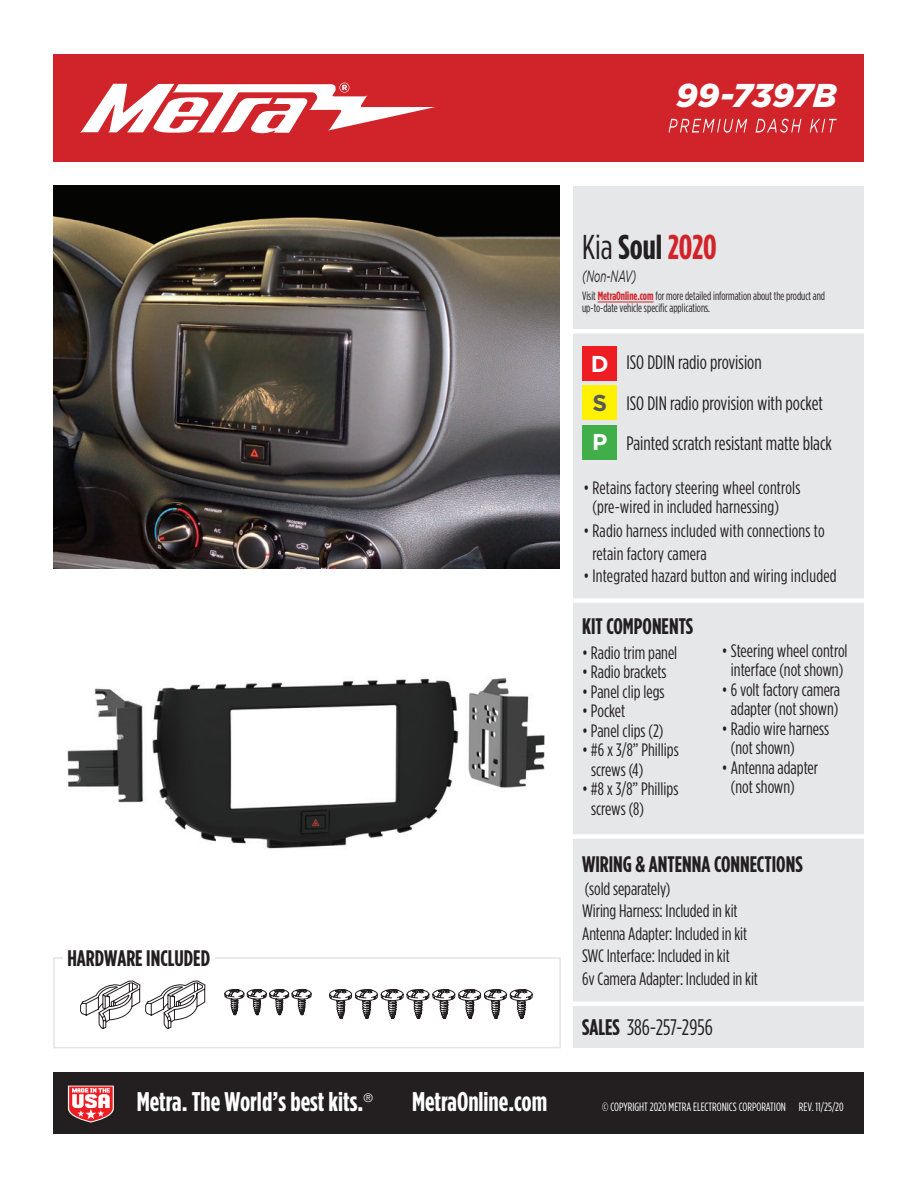
<style>
.page{position:relative;width:918px;height:1188px;background:#fff}
.page>*{position:absolute;margin:0;border:0;box-sizing:border-box;transform-origin:0 0}
.t1{font:700 34.5px "Gotham Condensed";color:#231f20}
.t2{font:italic 900 33px "Gotham";letter-spacing:-.015em;color:#fff}
.t3{font:700 27px "Gotham Condensed";color:#fff}
.t4{font:700 22.95px "Gotham";color:#fff}
.t5{font:700 22.95px "Gotham";color:#57585a}
.t6{font:700 22.5px "Gotham Condensed";color:#231f20}
.t7{font:22.5px "Gotham Condensed";color:#231f20}
.t8{font:19.5px/40.5px "Gotham Condensed";color:#231f20}
.t9{font:18px/19.5px "Gotham Condensed";color:#231f20}
.t10{font:italic 16.5px "Gotham";color:#231f20;scale:.6 1}
.t11{font:12px/12px "Gotham Condensed";color:#231f20;scale:.93 1}
.t12{font:12px "Gotham Condensed";color:#fff}
.t13{font:300 12px "Helvetica Neue";color:#fff}
.s1{font-weight:400}
.s2{color:#d1232a}
.s3{font-weight:700;color:#d1232a}
.s4{font-weight:700}
</style>
<div class="page">
<div style="left:53px;top:1072px;width:810px;height:62px;background:#231f20"></div>
<div style="left:53px;top:54px;width:810px;height:108px;background:#d1232a"></div>
<svg style="left:80px;top:83px;width:355px;height:51px"></svg>
<svg style="left:669px;top:119px;width:168px;height:14px"></svg>
<div style="left:573px;top:186px;width:290px;height:862px;background:#e6e7e9"></div>
<svg style="left:67px;top:1085px;width:47px;height:38px;background:#d47679"></svg>
<div style="left:53px;top:957px;width:508px;height:91px;border:2px solid #e4e5e7"></div>
<svg style="left:225px;top:989px;width:86px;height:26px"></svg>
<svg style="left:329px;top:989px;width:203px;height:30px"></svg>
<svg style="left:80px;top:981px;width:126px;height:48px"></svg>
<div style="left:63px;top:947px;width:151px;height:24px;background:#fff"></div>
<hr style="left:573px;top:329px;width:295px;height:4px;background:#fff">
<div style="left:583px;top:346px;width:34px;height:35px;background:#ee1d23"></div>
<div style="left:583px;top:386px;width:34px;height:34px;background:#fff101"></div>
<div style="left:583px;top:425px;width:34px;height:35px;background:#40ae49"></div>
<div style="left:572px;top:598px;width:294px;height:5px;background:#fff"></div>
<div style="left:572px;top:834px;width:294px;height:5px;background:#fff"></div>
<hr style="left:572px;top:1002px;width:294px;height:4px;background:#fff">
<hr style="left:598px;top:302px;width:56px;height:1px;background:#d1232a">
<img style="left:53px;top:186px;width:506px;height:382px">
<img style="left:67px;top:677px;width:478px;height:172px">
<h2 class="t2" style="left:676px;top:77px;width:162px">99-7397B</h2>
<h1 class="t1" style="left:582px;top:228px;width:136px"><span class="s1">Kia</span> Soul <span class="s2">2020</span></h1>
<p class="t10" style="left:582px;top:267px;width:92px">(Non-NAV)</p>
<p class="t11" style="left:582px;top:290px;width:263px">Visit <span class="s3">MetraOnline.com</span> for more detailed information about the product and up-to-date vehicle specific applications.</p>
<p class="t8" style="left:626px;top:342px;width:207px">ISO DDIN radio provision<br>ISO DIN radio provision with pocket<br>Painted scratch resistant matte black</p>
<p class="t4" style="left:591px;top:350px;width:19px">D</p>
<p class="t5" style="left:593px;top:390px;width:16px">S</p>
<p class="t4" style="left:592px;top:429px;width:17px">P</p>
<p class="t9" style="left:592px;top:477px;width:210px;text-indent:-9px">• Retains factory steering wheel controls (pre-wired in included harnessing)</p>
<p class="t9" style="left:592px;top:519px;width:234px;line-height:22.5px;text-indent:-9px">• Radio harness included with connections to retain factory camera</p>
<p class="t9" style="left:583px;top:566px;width:255px">• Integrated hazard button and wiring included</p>
<p class="t6" style="left:67px;top:945px;width:144px">HARDWARE INCLUDED</p>
<p class="t6" style="left:582px;top:614px;width:113px">KIT COMPONENTS</p>
<p class="t9" style="left:582px;top:642px;width:97px">• Radio trim panel</p>
<p class="t9" style="left:582px;top:662px;width:86px">• Radio brackets</p>
<p class="t9" style="left:582px;top:681px;width:84px">• Panel clip legs</p>
<p class="t9" style="left:582px;top:701px;width:45px">• Pocket</p>
<p class="t9" style="left:582px;top:720px;width:83px">• Panel clips (2)</p>
<p class="t9" style="left:591px;top:740px;width:89px;text-indent:-9px">• #6 x 3/8” Phillips screws (4)</p>
<p class="t9" style="left:591px;top:779px;width:89px;text-indent:-9px">• #8 x 3/8” Phillips screws (8)</p>
<p class="t9" style="left:722px;top:641px;width:127px;text-align:center">• Steering wheel control interface (not shown)</p>
<p class="t9" style="left:722px;top:680px;width:120px;text-align:center">• 6 volt factory camera adapter (not shown)</p>
<p class="t9" style="left:731px;top:719px;width:100px;text-indent:-9px">• Radio wire harness (not shown)</p>
<p class="t9" style="left:731px;top:758px;width:89px;text-indent:-9px">• Antenna adapter (not shown)</p>
<p class="t6" style="left:582px;top:852px;width:222px">WIRING &amp; ANTENNA CONNECTIONS</p>
<p class="t9" style="left:582px;top:877px;width:178px;line-height:22.5px">(sold separately)<br>Wiring Harness: Included in kit<br>Antenna Adapter: Included in kit<br>SWC Interface: Included in kit<br>6v Camera Adapter: Included in kit</p>
<p class="t7" style="left:582px;top:1015px;width:132px"><span class="s4">SALES</span> 386-257-2956</p>
<h3 class="t3" style="left:137px;top:1087px;width:228px">Metra. The World’s best kits.</h3>
<p class="t13" style="left:363px;top:1088px;width:11px">®</p>
<h3 class="t3" style="left:412px;top:1087px;width:137px">MetraOnline.com</h3>
<p class="t12" style="left:602px;top:1100px;width:243px">© COPYRIGHT 2020 METRA ELECTRONICS CORPORATION REV. 11/25/20</p>
</div>
